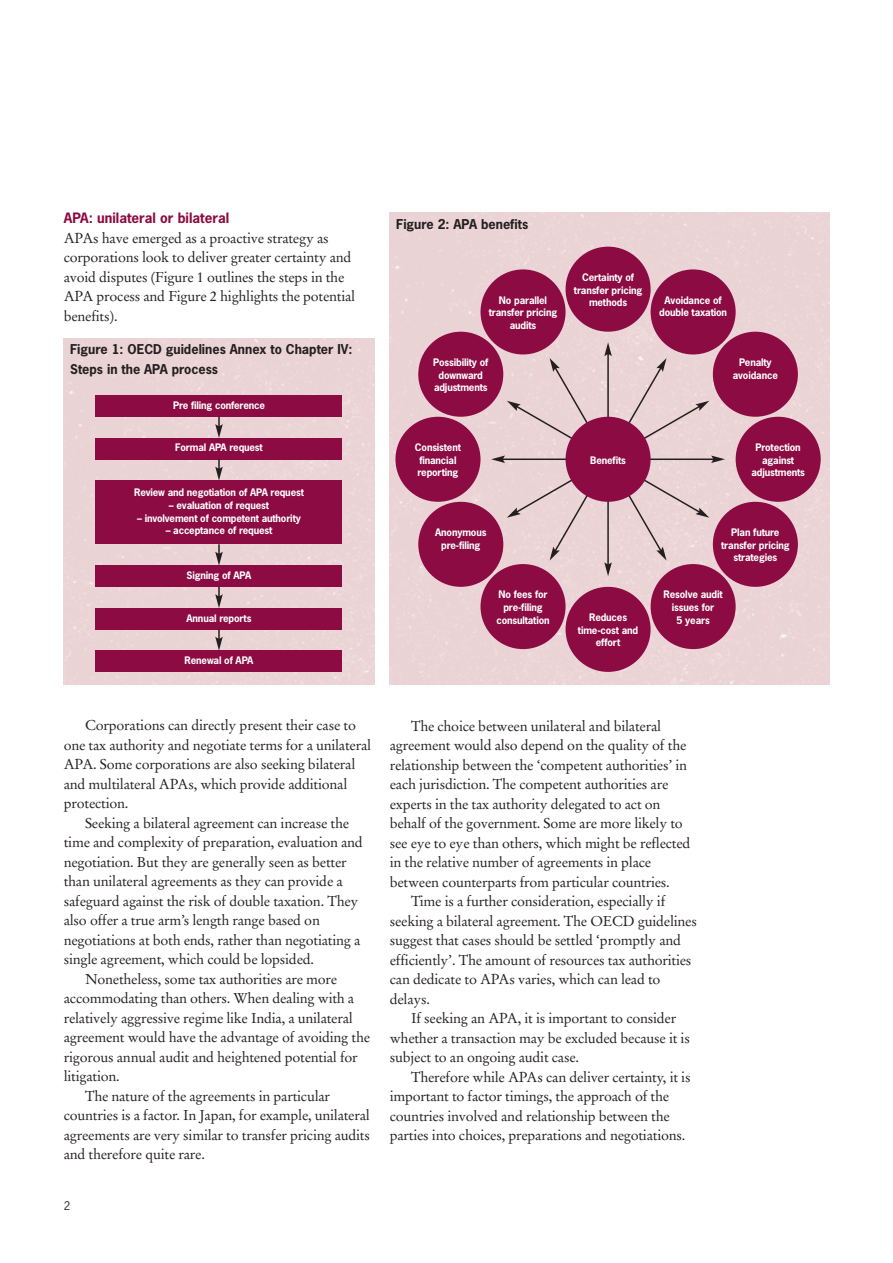
<style>
.page{position:relative;width:893px;height:1263px;background:#fff}
.page>*{position:absolute;margin:0;border:0;box-sizing:border-box;transform-origin:0 0}
.t1{font:14.25px/19.5px "Stempel Garamond";letter-spacing:-.015em;color:#231f20}
.t2{font:700 13.5px "News Gothic";color:#8c0b42}
.t3{font:700 12.75px/19.5px "News Gothic";color:#231f20}
.t4{font:11.25px "News Gothic";color:#231f20}
.t5{font:700 9.75px/12.8px "News Gothic";letter-spacing:-.015em;color:#fff;text-align:center}
</style>
<div class="page">
<div style="left:64px;top:338px;width:310px;height:347px;background:#ebd3d6"></div>
<div style="left:390px;top:213px;width:439px;height:472px;background:#ebd3d6"></div>
<div style="left:96px;top:395px;width:246px;height:22px;background:#8c0b42"></div>
<div style="left:96px;top:438px;width:246px;height:21px;background:#8c0b42"></div>
<div style="left:96px;top:566px;width:246px;height:21px;background:#8c0b42"></div>
<div style="left:96px;top:480px;width:246px;height:64px;background:#8c0b42"></div>
<svg style="left:215px;top:417px;width:8px;height:21px"></svg>
<svg style="left:215px;top:459px;width:8px;height:21px"></svg>
<svg style="left:215px;top:544px;width:8px;height:22px"></svg>
<div style="left:96px;top:608px;width:246px;height:21px;background:#8c0b42"></div>
<svg style="left:215px;top:587px;width:8px;height:21px"></svg>
<div style="left:96px;top:651px;width:246px;height:21px;background:#8c0b42"></div>
<svg style="left:215px;top:629px;width:8px;height:22px"></svg>
<div style="left:566px;top:247px;width:85px;height:85px;background:#8c0b42;border-radius:50%"></div>
<div style="left:566px;top:587px;width:85px;height:85px;background:#8c0b42;border-radius:50%"></div>
<div style="left:480px;top:564px;width:86px;height:85px;background:#8c0b42;border-radius:50%"></div>
<div style="left:651px;top:269px;width:85px;height:85px;background:#8c0b42;border-radius:50%"></div>
<div style="left:418px;top:502px;width:85px;height:85px;background:#8c0b42;border-radius:50%"></div>
<div style="left:713px;top:332px;width:85px;height:85px;background:#8c0b42;border-radius:50%"></div>
<div style="left:395px;top:417px;width:85px;height:85px;background:#8c0b42;border-radius:50%"></div>
<div style="left:736px;top:417px;width:85px;height:85px;background:#8c0b42;border-radius:50%"></div>
<div style="left:418px;top:332px;width:85px;height:85px;background:#8c0b42;border-radius:50%"></div>
<div style="left:713px;top:502px;width:85px;height:85px;background:#8c0b42;border-radius:50%"></div>
<div style="left:480px;top:269px;width:86px;height:85px;background:#8c0b42;border-radius:50%"></div>
<div style="left:651px;top:564px;width:85px;height:85px;background:#8c0b42;border-radius:50%"></div>
<svg style="left:491px;top:342px;width:234px;height:234px;background:#ddbec5"></svg>
<div style="left:566px;top:417px;width:85px;height:85px;background:#8c0b42;border-radius:50%"></div>
<p class="t2" style="left:64px;top:211px;width:167px">APA: unilateral or bilateral</p>
<p class="t1" style="left:64px;top:229px;width:293px">APAs have emerged as a proactive strategy as corporations look to deliver greater certainty and avoid disputes (Figure 1 outlines the steps in the APA process and Figure 2 highlights the potential benefits).</p>
<p class="t3" style="left:70px;top:340px;width:284px">Figure 1: OECD guidelines Annex to Chapter IV:<br>Steps in the APA process</p>
<p class="t5" style="left:173px;top:399px;width:93px">Pre filing conference</p>
<p class="t5" style="left:175px;top:442px;width:89px">Formal APA request</p>
<p class="t5" style="left:134px;top:486px;width:171px">Review and negotiation of APA request</p>
<p class="t5" style="left:169px;top:499px;width:102px">– evaluation of request</p>
<p class="t5" style="left:137px;top:512px;width:165px">– involvement of competent authority</p>
<p class="t5" style="left:166px;top:525px;width:108px">– acceptance of request</p>
<p class="t5" style="left:187px;top:569px;width:66px">Signing of APA</p>
<p class="t5" style="left:187px;top:612px;width:66px">Annual reports</p>
<p class="t5" style="left:185px;top:654px;width:70px">Renewal of APA</p>
<p class="t3" style="left:396px;top:215px;width:134px">Figure 2: APA benefits</p>
<p class="t5" style="left:489px;top:294px;width:70px">No parallel transfer pricing audits</p>
<p class="t5" style="left:433px;top:356px;width:57px">Possibility of downward adjustments</p>
<p class="t5" style="left:574px;top:271px;width:70px">Certainty of transfer pricing methods</p>
<p class="t5" style="left:659px;top:294px;width:69px">Avoidance of double taxation</p>
<p class="t5" style="left:733px;top:356px;width:47px">Penalty avoidance</p>
<p class="t5" style="left:415px;top:441px;width:48px;text-align:left">Consistent financial reporting</p>
<p class="t5" style="left:751px;top:441px;width:55px">Protection against adjustments</p>
<p class="t5" style="left:590px;top:454px;width:37px">Benefits</p>
<p class="t5" style="left:435px;top:526px;width:53px">Anonymous pre-filing</p>
<p class="t5" style="left:496px;top:588px;width:55px">No fees for pre-filing consultation</p>
<p class="t5" style="left:578px;top:611px;width:62px">Reduces time-cost and effort</p>
<p class="t5" style="left:721px;top:526px;width:70px">Plan future transfer pricing strategies</p>
<p class="t5" style="left:664px;top:588px;width:60px">Resolve audit issues for<br>5 years</p>
<p class="t1" style="left:85px;top:717px;width:272px">Corporations can directly present their case to</p>
<p class="t1" style="left:64px;top:736px;width:309px">one tax authority and negotiate terms for a unilateral</p>
<p class="t1" style="left:64px;top:756px;width:293px">APA. Some corporations are also seeking bilateral</p>
<p class="t1" style="left:64px;top:775px;width:285px">and multilateral APAs, which provide additional</p>
<p class="t1" style="left:64px;top:795px;width:66px">protection.</p>
<p class="t1" style="left:85px;top:814px;width:266px">Seeking a bilateral agreement can increase the</p>
<p class="t1" style="left:64px;top:834px;width:301px">time and complexity of preparation, evaluation and</p>
<p class="t1" style="left:64px;top:853px;width:284px">negotiation. But they are generally seen as better</p>
<p class="t1" style="left:64px;top:873px;width:281px">than unilateral agreements as they can provide a</p>
<p class="t1" style="left:64px;top:892px;width:296px">safeguard against the risk of double taxation. They</p>
<p class="t1" style="left:64px;top:912px;width:258px">also offer a true arm’s length range based on</p>
<p class="t1" style="left:64px;top:931px;width:298px">negotiations at both ends, rather than negotiating a</p>
<p class="t1" style="left:64px;top:951px;width:252px">single agreement, which could be lopsided.</p>
<p class="t1" style="left:85px;top:970px;width:254px">Nonetheless, some tax authorities are more</p>
<p class="t1" style="left:64px;top:990px;width:292px">accommodating than others. When dealing with a</p>
<p class="t1" style="left:64px;top:1009px;width:291px">relatively aggressive regime like India, a unilateral</p>
<p class="t1" style="left:64px;top:1029px;width:308px">agreement would have the advantage of avoiding the</p>
<p class="t1" style="left:64px;top:1048px;width:295px">rigorous annual audit and heightened potential for</p>
<p class="t1" style="left:64px;top:1068px;width:57px">litigation.</p>
<p class="t1" style="left:85px;top:1087px;width:247px">The nature of the agreements in particular</p>
<p class="t1" style="left:64px;top:1107px;width:308px">countries is a factor. In Japan, for example, unilateral</p>
<p class="t1" style="left:64px;top:1126px;width:308px">agreements are very similar to transfer pricing audits</p>
<p class="t1" style="left:64px;top:1146px;width:143px">and therefore quite rare.</p>
<p class="t4" style="left:64px;top:1199px;width:8px">2</p>
<p class="t1" style="left:411px;top:717px;width:252px">The choice between unilateral and bilateral</p>
<p class="t1" style="left:390px;top:737px;width:298px">agreement would also depend on the quality of the</p>
<p class="t1" style="left:390px;top:756px;width:299px">relationship between the ‘competent authorities’ in</p>
<p class="t1" style="left:390px;top:776px;width:280px">each jurisdiction. The competent authorities are</p>
<p class="t1" style="left:390px;top:795px;width:272px">experts in the tax authority delegated to act on</p>
<p class="t1" style="left:390px;top:815px;width:295px">behalf of the government. Some are more likely to</p>
<p class="t1" style="left:390px;top:834px;width:302px">see eye to eye than others, which might be reflected</p>
<p class="t1" style="left:390px;top:854px;width:263px">in the relative number of agreements in place</p>
<p class="t1" style="left:390px;top:873px;width:281px">between counterparts from particular countries.</p>
<p class="t1" style="left:411px;top:893px;width:256px">Time is a further consideration, especially if</p>
<p class="t1" style="left:390px;top:912px;width:309px">seeking a bilateral agreement. The OECD guidelines</p>
<p class="t1" style="left:390px;top:932px;width:293px">suggest that cases should be settled ‘promptly and</p>
<p class="t1" style="left:390px;top:951px;width:303px">efficiently’. The amount of resources tax authorities</p>
<p class="t1" style="left:390px;top:971px;width:272px">can dedicate to APAs varies, which can lead to</p>
<p class="t1" style="left:390px;top:990px;width:42px">delays.</p>
<p class="t1" style="left:411px;top:1010px;width:267px">If seeking an APA, it is important to consider</p>
<p class="t1" style="left:390px;top:1029px;width:302px">whether a transaction may be excluded because it is</p>
<p class="t1" style="left:390px;top:1049px;width:191px">subject to an ongoing audit case.</p>
<p class="t1" style="left:411px;top:1068px;width:281px">Therefore while APAs can deliver certainty, it is</p>
<p class="t1" style="left:390px;top:1088px;width:281px">important to factor timings, the approach of the</p>
<p class="t1" style="left:390px;top:1107px;width:281px">countries involved and relationship between the</p>
<p class="t1" style="left:390px;top:1127px;width:297px">parties into choices, preparations and negotiations.</p>
</div>
